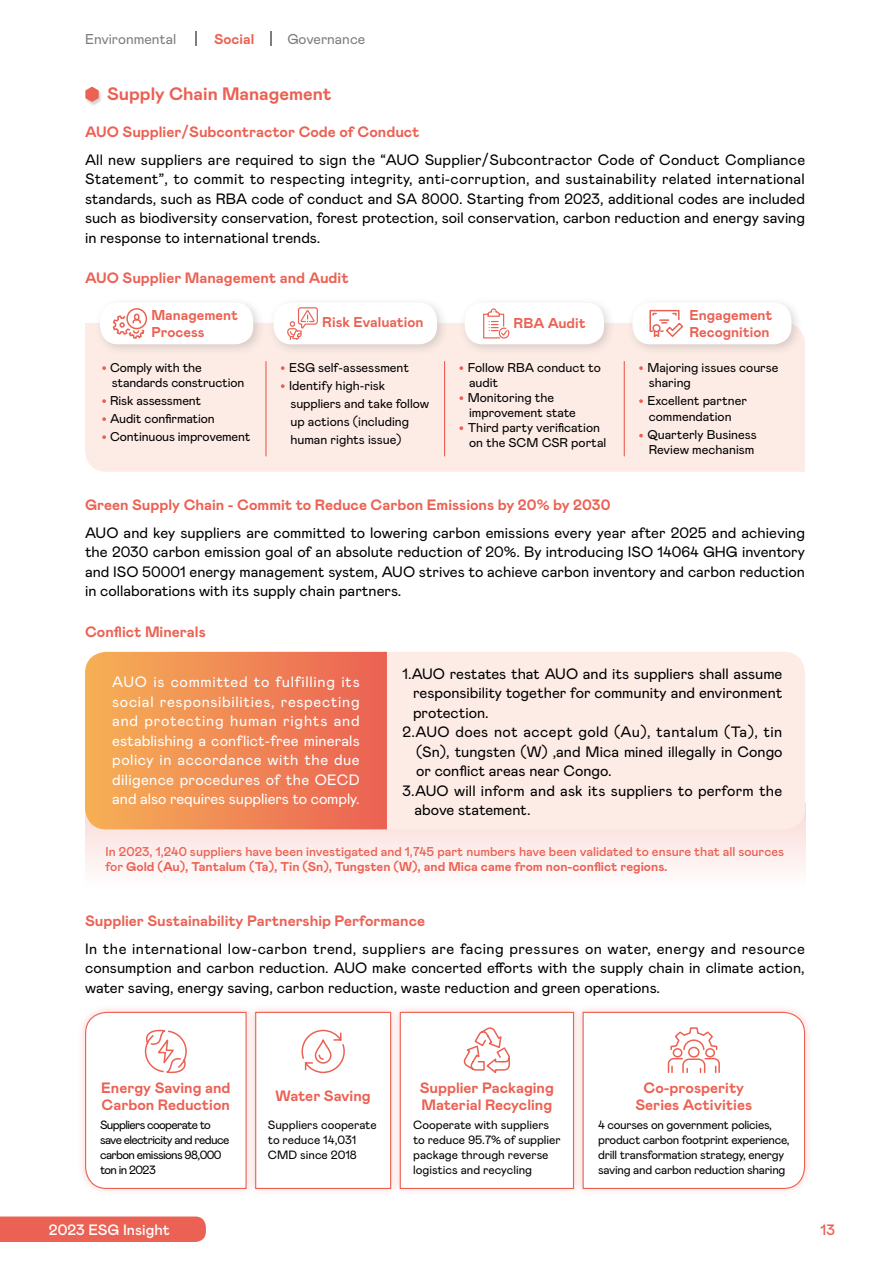
<style>
.page{position:relative;width:893px;height:1263px;background:#fff}
.page>*{position:absolute;margin:0;border:0;box-sizing:border-box;transform-origin:0 0}
.t1{font:700 18px "Mabry Pro";color:#eb6153}
.t2{font:15px/19.5px "Mabry Pro";color:#000;text-align:justify}
.t3{font:700 15px/17.2px "Mabry Pro";color:#eb6153}
.t4{font:15px/19.5px "Mabry Pro";letter-spacing:-.005em;color:#fff;text-align:justify}
.t5{font:15px "Mabry Pro";letter-spacing:.025em;color:#000}
.t6{font:500 15px "Mabry Pro";color:#fff}
.t7{font:500 15px "Mabry Pro";color:#eb6153}
.t8{font:700 14.25px/17.2px "Mabry Pro";color:#eb6153}
.t9{font:14.25px "Mabry Pro";color:#7d7d7d}
.t10{font:12.75px/15px "Mabry Pro";color:#000}
.t11{font:500 12.75px/15px "Mabry Pro";color:#eb6153}
.t12{font:12px/15px "Mabry Pro";color:#000}
.t13{font:12px/15px "Mabry Pro";letter-spacing:-.02em;color:#000}
.t14{font:12px/15px "Mabry Pro";letter-spacing:-.05em;color:#000}
.s1{font-weight:500;font-size:10.5px;color:#eb6153}
.s2{font-weight:700}
</style>
<div class="page">
<svg style="left:196px;top:31px;width:1px;height:15px"></svg>
<svg style="left:270px;top:31px;width:1px;height:15px"></svg>
<div style="left:85px;top:86px;width:17px;height:20px;background:#000;opacity:.17"></div>
<svg style="left:85px;top:87px;width:14px;height:15px"></svg>
<svg style="left:85px;top:812px;width:720px;height:57px;fill:#fcecea"></svg>
<div style="left:201px;top:652px;width:604px;height:177px;background:#fdebe5;border-radius:21px"></div>
<svg style="left:85px;top:652px;width:302px;height:177px;background:#f08855"></svg>
<div style="left:78px;top:1004px;width:177px;height:192px;background:#eb6153;opacity:.3"></div>
<svg style="left:84px;top:1011px;width:163px;height:178px"></svg>
<div style="left:248px;top:1004px;width:151px;height:192px;background:#eb6153;opacity:.3"></div>
<div style="left:255px;top:1012px;width:136px;height:177px;background:#fff;border:1px solid #eb6153"></div>
<svg style="left:301px;top:1029px;width:44px;height:45px"></svg>
<div style="left:575px;top:1004px;width:237px;height:192px;background:#fef8f7"></div>
<svg style="left:582px;top:1011px;width:224px;height:178px"></svg>
<div style="left:392px;top:1004px;width:190px;height:192px;background:#eb6153;opacity:.3"></div>
<div style="left:400px;top:1012px;width:174px;height:177px;background:#fff;border:1px solid #eb6153"></div>
<svg style="left:463px;top:1027px;width:47px;height:46px"></svg>
<div style="left:85px;top:323px;width:720px;height:149px;background:#fdebe5"></div>
<svg style="left:102px;top:366px;width:4px;height:4px"></svg>
<svg style="left:102px;top:399px;width:4px;height:4px"></svg>
<svg style="left:102px;top:417px;width:4px;height:4px"></svg>
<svg style="left:102px;top:435px;width:4px;height:4px"></svg>
<svg style="left:459px;top:366px;width:4px;height:4px"></svg>
<svg style="left:459px;top:396px;width:4px;height:4px"></svg>
<svg style="left:459px;top:426px;width:4px;height:4px"></svg>
<svg style="left:639px;top:366px;width:4px;height:4px"></svg>
<svg style="left:639px;top:399px;width:4px;height:4px"></svg>
<svg style="left:639px;top:434px;width:4px;height:3px"></svg>
<svg style="left:281px;top:366px;width:4px;height:4px"></svg>
<svg style="left:281px;top:384px;width:4px;height:4px"></svg>
<hr style="left:265px;top:361px;width:2px;height:95px;background:#eb6153">
<hr style="left:444px;top:361px;width:1px;height:95px;background:#eb6153">
<hr style="left:624px;top:361px;width:1px;height:95px;background:#eb6153">
<div style="left:268px;top:297px;width:181px;height:58px;background:#7d7d7d;opacity:.3"></div>
<div style="left:274px;top:303px;width:163px;height:41px;background:#fff;border-radius:18px"></div>
<svg style="left:287px;top:307px;width:31px;height:33px"></svg>
<div style="left:459px;top:297px;width:157px;height:58px;background:#7d7d7d;opacity:.3"></div>
<div style="left:465px;top:303px;width:139px;height:41px;background:#fff;border-radius:18px"></div>
<svg style="left:483px;top:308px;width:27px;height:31px"></svg>
<div style="left:627px;top:297px;width:176px;height:58px;background:#7d7d7d;opacity:.3"></div>
<div style="left:633px;top:303px;width:158px;height:41px;background:#fff;border-radius:18px"></div>
<svg style="left:649px;top:309px;width:34px;height:28px"></svg>
<div style="left:94px;top:297px;width:171px;height:58px;background:#7d7d7d;opacity:.3"></div>
<div style="left:100px;top:303px;width:153px;height:41px;background:#fff;border-radius:18px"></div>
<div style="left:126px;top:308px;width:21px;height:21px;border:2px solid #eb6153;border-radius:50%"></div>
<svg style="left:112px;top:313px;width:33px;height:26px"></svg>
<div style="left:0;top:1216px;width:206px;height:26px;background:#eb6153"></div>
<p class="t9" style="left:85px;top:29px;width:93px">Environmental</p>
<p class="t8" style="left:214px;top:29px;width:42px">Social</p>
<p class="t9" style="left:287px;top:29px;width:79px">Governance</p>
<p class="t1" style="left:107px;top:81px;width:226px">Supply Chain Management</p>
<p class="t3" style="left:85px;top:123px;width:336px">AUO Supplier/Subcontractor Code of Conduct</p>
<p class="t2" style="left:85px;top:149px;width:722px">All new suppliers are required to sign the “AUO Supplier/Subcontractor Code of Conduct Compliance Statement”, to commit to respecting integrity, anti-corruption, and sustainability related international standards, such as RBA code of conduct and SA 8000. Starting from 2023, additional codes are included such as biodiversity conservation, forest protection, soil conservation, carbon reduction and energy saving in response to international trends.</p>
<p class="t3" style="left:85px;top:269px;width:265px">AUO Supplier Management and Audit</p>
<p class="t8" style="left:151px;top:306px;width:88px">Management<br>Process</p>
<p class="t10" style="left:112px;top:359px;width:134px;text-indent:-9px"><span class="s1">•</span> Comply with the standards construction</p>
<p class="t10" style="left:103px;top:392px;width:100px"><span class="s1">•</span> Risk assessment</p>
<p class="t10" style="left:103px;top:410px;width:113px"><span class="s1">•</span> Audit confirmation</p>
<p class="t10" style="left:103px;top:428px;width:149px"><span class="s1">•</span> Continuous improvement</p>
<p class="t8" style="left:322px;top:313px;width:103px">Risk Evaluation</p>
<p class="t8" style="left:514px;top:314px;width:74px">RBA Audit</p>
<p class="t8" style="left:689px;top:306px;width:85px">Engagement<br>Recognition</p>
<p class="t10" style="left:281px;top:359px;width:129px"><span class="s1">•</span> ESG self-assessment</p>
<p class="t10" style="left:290px;top:376px;width:140px;line-height:18px;text-indent:-9px"><span class="s1">•</span> Identify high-risk suppliers and take follow up actions (including human rights issue)</p>
<p class="t10" style="left:469px;top:359px;width:133px;text-indent:-9px"><span class="s1">•</span> Follow RBA conduct to audit</p>
<p class="t10" style="left:469px;top:389px;width:108px;text-indent:-9px"><span class="s1">•</span> Monitoring the improvement state</p>
<p class="t10" style="left:469px;top:419px;width:139px;text-indent:-9px"><span class="s1">•</span> Third party verification on the SCM CSR portal</p>
<p class="t10" style="left:649px;top:359px;width:131px;text-indent:-9px"><span class="s1">•</span> Majoring issues course sharing</p>
<p class="t10" style="left:640px;top:392px;width:109px;line-height:16.5px;text-align:center"><span class="s1">•</span> Excellent partner commendation</p>
<p class="t10" style="left:640px;top:427px;width:119px;text-align:center"><span class="s1">•</span> Quarterly Business<br>Review mechanism</p>
<p class="t3" style="left:85px;top:496px;width:527px">Green Supply Chain - Commit to Reduce Carbon Emissions by 20% by 2030</p>
<p class="t2" style="left:85px;top:522px;width:722px">AUO and key suppliers are committed to lowering carbon emissions every year after 2025 and achieving the 2030 carbon emission goal of an absolute reduction of 20%. By introducing ISO 14064 GHG inventory and ISO 50001 energy management system, AUO strives to achieve carbon inventory and carbon reduction in collaborations with its supply chain partners.</p>
<p class="t3" style="left:85px;top:622px;width:122px">Conflict Minerals</p>
<p class="t2" style="left:403px;top:663px;width:381px">1.AUO restates that AUO and its suppliers shall assume</p>
<p class="t2" style="left:413px;top:682px;width:371px">responsibility together for community and environment</p>
<p class="t2" style="left:413px;top:702px;width:77px">protection.</p>
<p class="t5" style="left:403px;top:721px;width:381px">2.AUO does not accept gold (Au), tantalum (Ta), tin</p>
<p class="t2" style="left:416px;top:741px;width:368px">(Sn), tungsten (W) ,and Mica mined illegally in Congo</p>
<p class="t2" style="left:416px;top:760px;width:197px">or conflict areas near Congo.</p>
<p class="t2" style="left:403px;top:780px;width:381px">3.AUO will inform and ask its suppliers to perform the</p>
<p class="t2" style="left:415px;top:799px;width:117px">above statement.</p>
<p class="t4" style="left:112px;top:672px;width:249px">AUO is committed to fulfilling its social responsibilities, respecting and protecting human rights and establishing a conflict-free minerals policy in accordance with the due diligence procedures of the OECD and also requires suppliers to comply.</p>
<p class="t11" style="left:106px;top:843px;width:680px">In 2023, 1,240 suppliers have been investigated and 1,745 part numbers have been validated to ensure that all sources for <span class="s2">Gold (Au), Tantalum (Ta), Tin (Sn), Tungsten (W), and Mica came from non-conflict regions.</span></p>
<p class="t3" style="left:85px;top:911px;width:342px">Supplier Sustainability Partnership Performance</p>
<p class="t2" style="left:85px;top:938px;width:721px">In the international low-carbon trend, suppliers are facing pressures on water, energy and resource consumption and carbon reduction. AUO make concerted efforts with the supply chain in climate action, water saving, energy saving, carbon reduction, waste reduction and green operations.</p>
<p class="t3" style="left:101px;top:1078px;width:131px">Energy Saving and<br>Carbon Reduction</p>
<p class="t14" style="left:100px;top:1116px;width:131px">Suppliers cooperate to save electricity and reduce carbon emissions 98,000 ton in 2023</p>
<p class="t3" style="left:276px;top:1087px;width:97px">Water Saving</p>
<p class="t12" style="left:268px;top:1116px;width:110px">Suppliers cooperate to reduce 14,031<br>CMD since 2018</p>
<p class="t3" style="left:420px;top:1078px;width:136px">Supplier Packaging<br>Material Recycling</p>
<p class="t12" style="left:413px;top:1116px;width:149px">Cooperate with suppliers to reduce 95.7% of supplier package through reverse logistics and recycling</p>
<p class="t3" style="left:635px;top:1078px;width:118px;text-align:center">Co-prosperity<br>Series Activities</p>
<p class="t13" style="left:598px;top:1116px;width:193px">4 courses on government policies, product carbon footprint experience, drill transformation strategy, energy saving and carbon reduction sharing</p>
<p class="t6" style="left:49px;top:1218px;width:122px">2023 ESG Insight</p>
<p class="t7" style="left:821px;top:1218px;width:16px">13</p>
</div>
